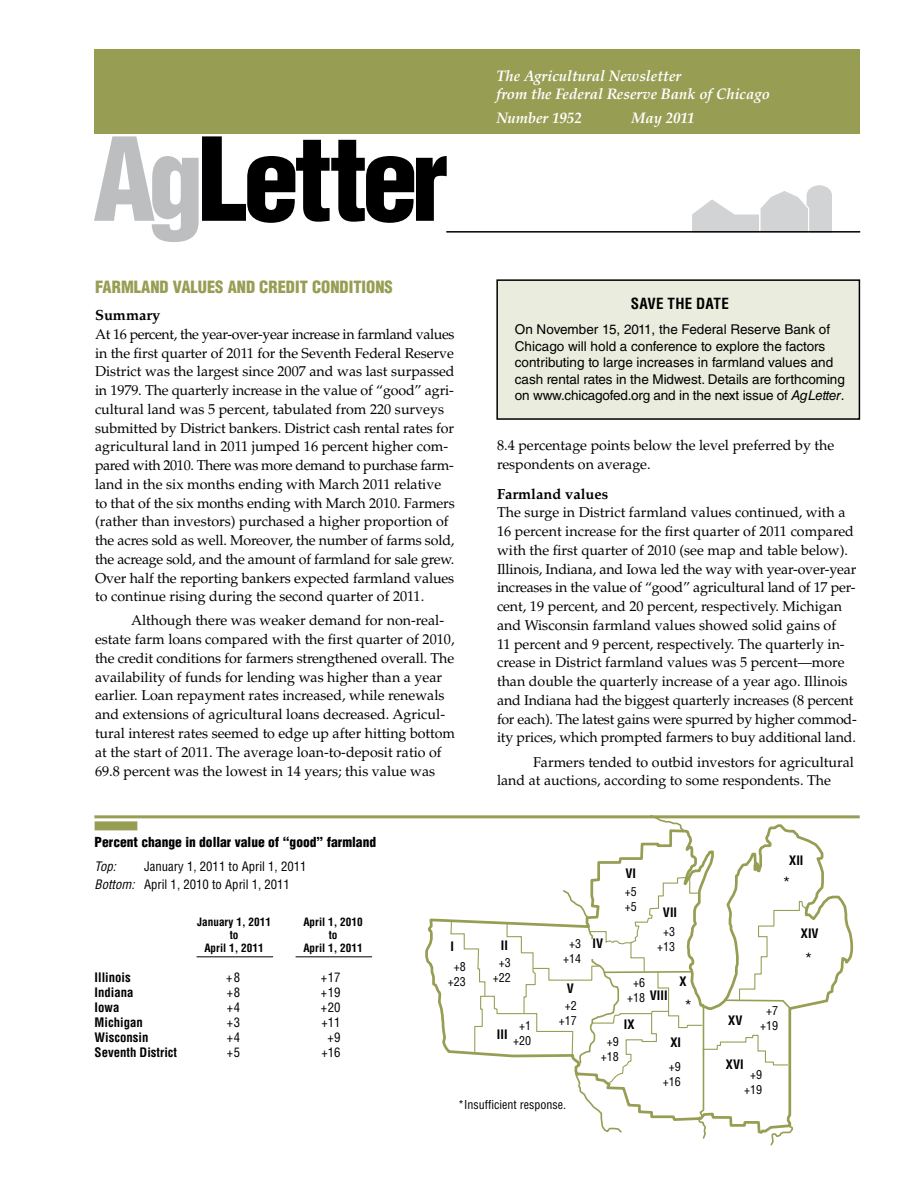
<style>
.page{position:relative;width:918px;height:1188px;background:#fff}
.page>*{position:absolute;margin:0;border:0;box-sizing:border-box;transform-origin:0 0}
.t1{font:900 condensed 112.5px "Helvetica LT Std";letter-spacing:-.05em;color:#000}
.t2{font:900 condensed 16.5px "Helvetica LT Std";color:#979e53}
.t3{font:condensed 16.5px "Helvetica LT Std";color:#000}
.t4{font:italic 700 15.3px/18px "Palatino LT Std";color:#fff}
.t5{font:700 condensed 15px "Helvetica LT Std";letter-spacing:.02em;color:#000}
.t6{font:700 14.7px "Palatino LT Std";color:#000}
.t7{font:14.25px/18.8px "Palatino LT Std";color:#000}
.t8{font:13.5px/16.5px "Helvetica LT Std";letter-spacing:-.005em;color:#000}
.t9{font:900 condensed 13.5px "Helvetica LT Std";color:#000}
.t10{font:700 condensed 12.75px "Helvetica LT Std";color:#000}
.t11{font:condensed 12.75px/18px "Helvetica LT Std";color:#000}
.t12{font:italic condensed 12.75px/18px "Helvetica LT Std";color:#000}
.t13{font:condensed 12px/15px "Helvetica LT Std";color:#000;text-align:center}
.t14{font:700 condensed 11.25px "Helvetica LT Std";color:#000}
.s1{color:#bcbec0}
.s2{font-style:italic}
</style>
<div class="page">
<div style="left:94px;top:49px;width:766px;height:85px;background:#979e53"></div>
<div style="left:807px;top:186px;width:24px;height:19px;background:#d1d3d4;border-radius:50%"></div>
<div style="left:807px;top:186px;width:24px;height:19px;border:1px solid #d1d3d4;border-radius:50%"></div>
<svg style="left:692px;top:191px;width:140px;height:40px"></svg>
<hr style="left:446px;top:231px;width:414px;height:2px;background:#000">
<svg style="left:425px;top:918px;width:25px;height:135px"></svg>
<svg style="left:597px;top:824px;width:257px;height:182px"></svg>
<svg style="left:649px;top:814px;width:38px;height:18px"></svg>
<svg style="left:450px;top:876px;width:358px;height:270px"></svg>
<div style="left:95px;top:821px;width:42px;height:9px;background:#979e53"></div>
<hr style="left:94px;top:815px;width:766px;height:3px;background:#979e53">
<hr style="left:197px;top:956px;width:76px;height:1px;background:#000">
<hr style="left:296px;top:956px;width:76px;height:1px;background:#000">
<div style="left:497px;top:280px;width:362px;height:139px;background:#eaecdd"></div>
<div style="left:496px;top:279px;width:364px;height:141px;border:2px solid #000"></div>
<h1 class="t1" style="left:93px;top:108px;width:357px"><span class="s1">Ag</span>Letter</h1>
<p class="t2" style="left:95px;top:276px;width:299px">FARMLAND VALUES AND CREDIT CONDITIONS</p>
<p class="t6" style="left:95px;top:306px;width:67px">Summary</p>
<p class="t7" style="left:95px;top:325px;width:361px">At 16 percent, the year-over-year increase in farmland values in the first quarter of 2011 for the Seventh Federal Reserve District was the largest since 2007 and was last surpassed in 1979. The quarterly increase in the value of “good” agri&shy;cultural land was 5 percent, tabulated from 220 surveys submitted by District bankers. District cash rental rates for agricultural land in 2011 jumped 16 percent higher com&shy;pared with 2010. There was more demand to purchase farm&shy;land in the six months ending with March 2011 relative to that of the six months ending with March 2010. Farmers (rather than investors) purchased a higher proportion of the acres sold as well. Moreover, the number of farms sold, the acreage sold, and the amount of farmland for sale grew.<br>Over half the reporting bankers expected farmland values to continue rising during the second quarter of 2011.</p>
<p class="t7" style="left:95px;top:612px;width:362px;text-indent:36px">Although there was weaker demand for non-real&shy;estate farm loans compared with the first quarter of 2010, the credit conditions for farmers strengthened overall. The availability of funds for lending was higher than a year earlier. Loan repayment rates increased, while renewals and extensions of agricultural loans decreased. Agricul&shy;tural interest rates seemed to edge up after hitting bottom at the start of 2011. The average loan-to-deposit ratio of 69.8 percent was the lowest in 14 years; this value was</p>
<p class="t9" style="left:95px;top:833px;width:283px">Percent change in dollar value of “good” farmland</p>
<p class="t12" style="left:95px;top:858px;width:42px">Top:<br>Bottom:</p>
<p class="t11" style="left:144px;top:857px;width:164px">January 1, 2011 to April 1, 2011<br>April 1, 2010 to April 1, 2011</p>
<p class="t14" style="left:197px;top:915px;width:75px">January 1, 2011</p>
<p class="t14" style="left:303px;top:915px;width:61px">April 1, 2010</p>
<p class="t14" style="left:230px;top:928px;width:10px">to</p>
<p class="t14" style="left:329px;top:928px;width:10px">to</p>
<p class="t14" style="left:204px;top:941px;width:61px">April 1, 2011</p>
<p class="t14" style="left:303px;top:941px;width:61px">April 1, 2011</p>
<p class="t10" style="left:95px;top:969px;width:38px">Illinois</p>
<p class="t11" style="left:226px;top:968px;width:15px">+ 8</p>
<p class="t11" style="left:321px;top:968px;width:21px">+17</p>
<p class="t10" style="left:95px;top:984px;width:40px">Indiana</p>
<p class="t11" style="left:227px;top:983px;width:15px">+8</p>
<p class="t11" style="left:321px;top:983px;width:21px">+19</p>
<p class="t10" style="left:95px;top:999px;width:26px">Iowa</p>
<p class="t11" style="left:227px;top:998px;width:15px">+4</p>
<p class="t11" style="left:321px;top:998px;width:21px">+20</p>
<p class="t10" style="left:95px;top:1014px;width:50px">Michigan</p>
<p class="t11" style="left:227px;top:1013px;width:15px">+3</p>
<p class="t11" style="left:321px;top:1013px;width:21px">+11</p>
<p class="t10" style="left:95px;top:1029px;width:55px">Wisconsin</p>
<p class="t11" style="left:227px;top:1028px;width:15px">+4</p>
<p class="t11" style="left:327px;top:1028px;width:15px">+9</p>
<p class="t10" style="left:95px;top:1044px;width:84px">Seventh District</p>
<p class="t11" style="left:227px;top:1043px;width:15px">+5</p>
<p class="t11" style="left:322px;top:1043px;width:21px">+16</p>
<p class="t10" style="left:451px;top:938px;width:5px">I</p>
<p class="t13" style="left:448px;top:959px;width:19px">+8 +23</p>
<p class="t4" style="left:496px;top:67px;width:275px">The Agricultural Newsletter<br>from the Federal Reserve Bank of Chicago</p>
<p class="t4" style="left:496px;top:109px;width:87px">Number 1952</p>
<p class="t4" style="left:631px;top:109px;width:65px">May 2011</p>
<p class="t5" style="left:631px;top:294px;width:100px">SAVE THE DATE</p>
<p class="t8" style="left:515px;top:321px;width:331px">On November 15, 2011, the Federal Reserve Bank of Chicago will hold a conference to explore the factors contributing to large increases in farmland values and cash rental rates in the Midwest. Details are forthcoming on www.chicagofed.org and in the next issue of <span class="s2">AgLetter</span>.</p>
<p class="t7" style="left:497px;top:436px;width:339px">8.4 percentage points below the level preferred by the respondents on average.</p>
<p class="t6" style="left:497px;top:485px;width:113px">Farmland values</p>
<p class="t7" style="left:497px;top:503px;width:361px">The surge in District farmland values continued, with a 16 percent increase for the first quarter of 2011 compared with the first quarter of 2010 (see map and table below).<br>Illinois, Indiana, and Iowa led the way with year-over-year increases in the value of “good” agricultural land of 17 per&shy;cent, 19 percent, and 20 percent, respectively. Michigan and Wisconsin farmland values showed solid gains of<br>11 percent and 9 percent, respectively. The quarterly in&shy;crease in District farmland values was 5 percent—more than double the quarterly increase of a year ago. Illinois and Indiana had the biggest quarterly increases (8 percent for each). The latest gains were spurred by higher commod&shy;ity prices, which prompted farmers to buy additional land.</p>
<p class="t7" style="left:497px;top:753px;width:358px;text-indent:36px">Farmers tended to outbid investors for agricultural land at auctions, according to some respondents. The</p>
<p class="t10" style="left:789px;top:852px;width:16px">XII</p>
<p class="t10" style="left:625px;top:865px;width:12px">VI</p>
<p class="t3" style="left:782px;top:873px;width:10px">*</p>
<p class="t13" style="left:625px;top:884px;width:13px;text-align:left">+5 +5</p>
<p class="t10" style="left:663px;top:904px;width:16px">VII</p>
<p class="t10" style="left:501px;top:937px;width:9px">II</p>
<p class="t13" style="left:493px;top:955px;width:19px">+3 +22</p>
<p class="t13" style="left:513px;top:1018px;width:19px">+1 +20</p>
<p class="t10" style="left:497px;top:1026px;width:12px">III</p>
<p class="t13" style="left:563px;top:936px;width:19px">+3 +14</p>
<p class="t10" style="left:567px;top:981px;width:9px">V</p>
<p class="t13" style="left:559px;top:998px;width:19px">+2 +17</p>
<p class="t10" style="left:592px;top:936px;width:12px">IV</p>
<p class="t13" style="left:657px;top:924px;width:19px">+3 +13</p>
<p class="t13" style="left:627px;top:975px;width:19px">+6 +18</p>
<p class="t10" style="left:650px;top:987px;width:19px">VIII</p>
<p class="t10" style="left:624px;top:1017px;width:12px">IX</p>
<p class="t10" style="left:679px;top:973px;width:9px">X</p>
<p class="t3" style="left:684px;top:996px;width:10px">*</p>
<p class="t13" style="left:601px;top:1034px;width:19px">+9 +18</p>
<p class="t10" style="left:670px;top:1035px;width:12px">XI</p>
<p class="t13" style="left:663px;top:1059px;width:19px">+9 +16</p>
<p class="t10" style="left:728px;top:1013px;width:16px">XV</p>
<p class="t13" style="left:760px;top:1003px;width:20px">+7 +19</p>
<p class="t10" style="left:726px;top:1056px;width:19px">XVI</p>
<p class="t13" style="left:744px;top:1067px;width:19px">+9 +19</p>
<p class="t10" style="left:801px;top:925px;width:19px">XIV</p>
<p class="t3" style="left:804px;top:949px;width:10px">*</p>
<p class="t13" style="left:458px;top:1098px;width:109px">*Insufficient response.</p>
</div>
